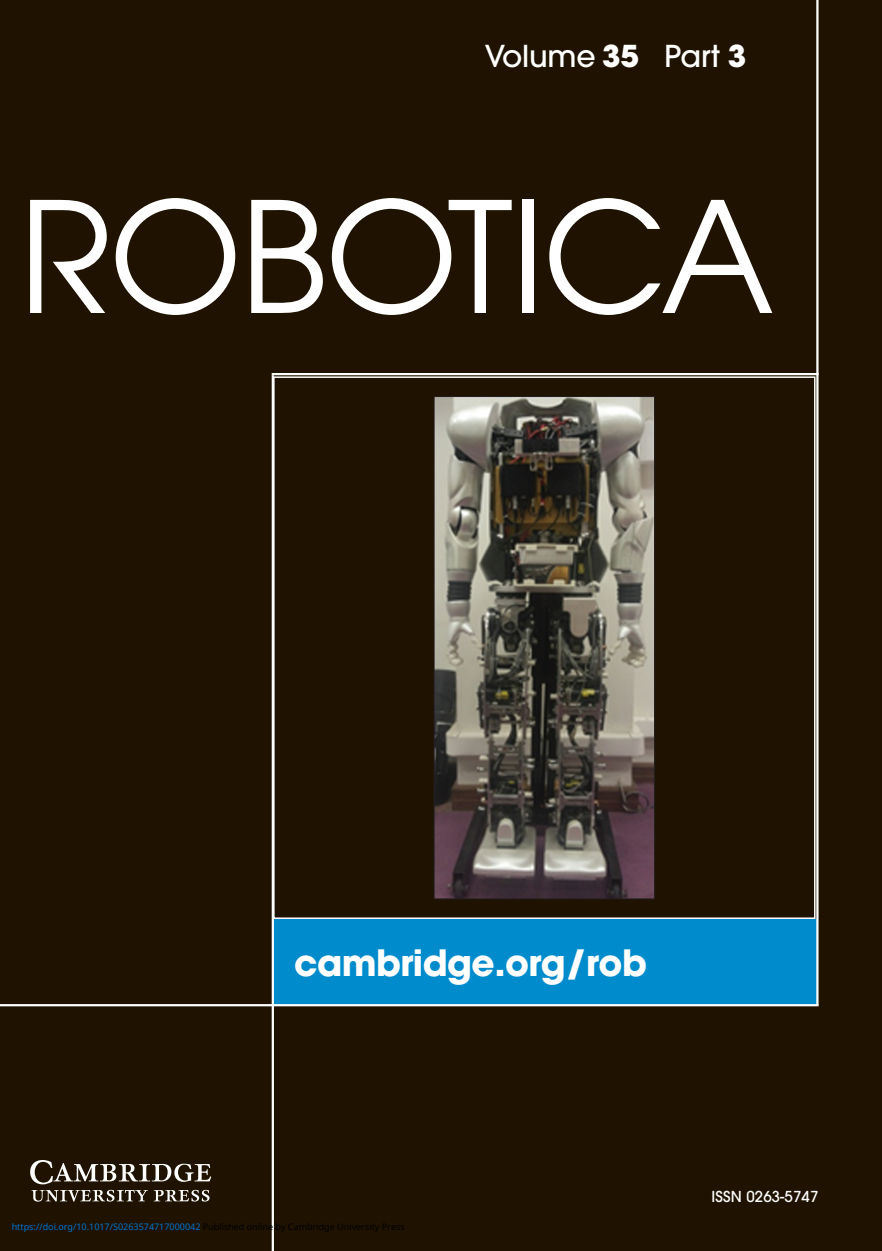
<style>
.page{position:relative;width:882px;height:1251px;background:#1f1300}
.page>*{position:absolute;margin:0;border:0;box-sizing:border-box;transform-origin:0 0}
.t1{font:153px "Avant Garde";letter-spacing:-.015em;color:#fff}
.t2{font:700 36px "Avant Garde";letter-spacing:-.015em;color:#fff}
.t3{font:500 30px "Avant Garde";letter-spacing:-.01em;color:#fff}
.t4{font:500 15px "Avant Garde";letter-spacing:.01em;color:#fff}
.t5{font:9px "Noto Sans";color:#0172cf}
.s1{font-weight:700}
.s2{color:#000}
</style>
<div class="page">
<div style="left:273px;top:919px;width:544px;height:85px;background:#008ccc"></div>
<svg style="left:30px;top:1160px;width:181px;height:41px"></svg>
<hr style="left:816px;top:0;width:2px;height:1005px;background:#fff">
<hr style="left:272px;top:375px;width:2px;height:876px;background:#fff">
<hr style="left:0;top:1004px;width:818px;height:2px;background:#fff">
<hr style="left:272px;top:373px;width:546px;height:2px;background:#fff">
<div style="left:273px;top:376px;width:542px;height:543px;border:2px solid #fff"></div>
<img style="left:435px;top:398px;width:218px;height:499px">
<div style="left:433px;top:396px;width:222px;height:503px;border:1px solid #231f20"></div>
<h3 class="t3" style="left:485px;top:45px;width:263px">Volume <span class="s1">35</span> Part <span class="s1">3</span></h3>
<h1 class="t1" style="left:18px;top:200px;width:757px">ROBOTICA</h1>
<h2 class="t2" style="left:294px;top:949px;width:354px">cambridge.org/rob</h2>
<p class="t5" style="left:12px;top:1220px;width:394px">https://doi.org/10.1017/S0263574717000042 <span class="s2">Published online by Cambridge University Press</span></p>
<h3 class="t4" style="left:711px;top:1190px;width:108px">ISSN 0263-5747</h3>
</div>
